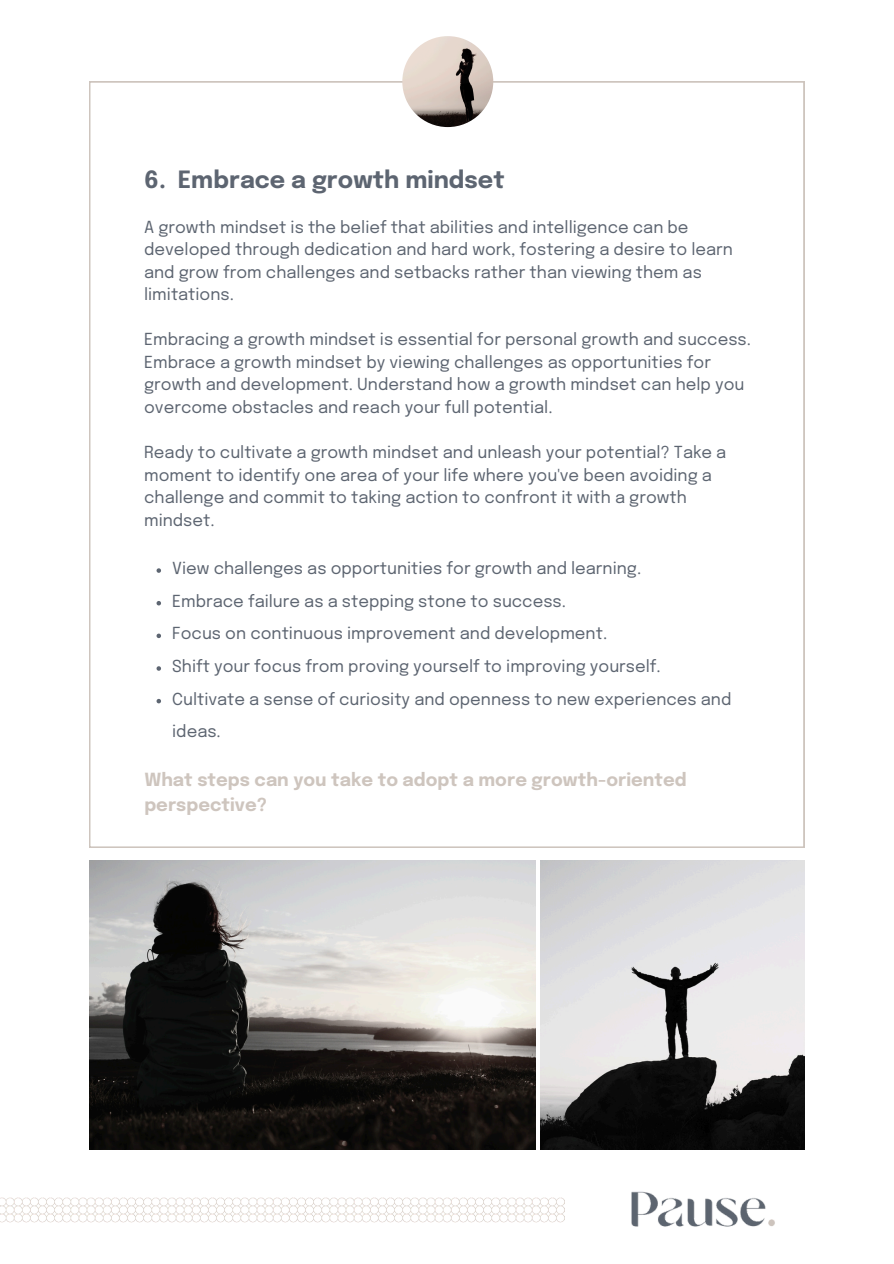
<style>
.page{position:relative;width:894px;height:1264px;background:#fff}
.page>*{position:absolute;margin:0;border:0;box-sizing:border-box;transform-origin:0 0}
.t1{font:700 23.7px "Epilogue";color:#5d6571}
.t2{font:700 18px/24.8px "Epilogue";color:#cec5be}
.t3{font:16.5px/22.5px "Epilogue";color:#5d6571}
</style>
<div class="page">
<svg style="left:89px;top:82px;width:715px;height:765px"></svg>
<svg style="left:156px;top:568px;width:5px;height:5px"></svg>
<svg style="left:156px;top:601px;width:5px;height:4px"></svg>
<svg style="left:156px;top:633px;width:5px;height:5px"></svg>
<svg style="left:156px;top:666px;width:5px;height:4px"></svg>
<svg style="left:156px;top:699px;width:5px;height:4px"></svg>
<img style="left:631px;top:1191px;width:144px;height:36px">
<img style="left:89px;top:860px;width:446px;height:289px">
<img style="left:540px;top:860px;width:264px;height:289px">
<img style="left:402px;top:36px;width:91px;height:91px;border-radius:50%">
<img style="left:0;top:1197px;width:564px;height:26px">
<p class="t1" style="left:144px;top:169px;width:362px">6. Embrace a growth mindset</p>
<p class="t3" style="left:144px;top:217px;width:590px">A growth mindset is the belief that abilities and intelligence can be developed through dedication and hard work, fostering a desire to learn and grow from challenges and setbacks rather than viewing them as limitations.</p>
<h2 class="t3" style="left:144px;top:329px;width:608px">Embracing a growth mindset is essential for personal growth and success.<br>Embrace a growth mindset by viewing challenges as opportunities for growth and development. Understand how a growth mindset can help you overcome obstacles and reach your full potential.</h2>
<p class="t3" style="left:144px;top:442px;width:583px">Ready to cultivate a growth mindset and unleash your potential? Take a moment to identify one area of your life where you've been avoiding a challenge and commit to taking action to confront it with a growth mindset.</p>
<p class="t3" style="left:172px;top:558px;width:470px">View challenges as opportunities for growth and learning.</p>
<h1 class="t3" style="left:172px;top:590px;width:395px">Embrace failure as a stepping stone to success.</h1>
<p class="t3" style="left:172px;top:623px;width:436px">Focus on continuous improvement and development.</p>
<p class="t3" style="left:172px;top:656px;width:490px">Shift your focus from proving yourself to improving yourself.</p>
<p class="t3" style="left:172px;top:683px;width:560px;line-height:32.7px">Cultivate a sense of curiosity and openness to new experiences and ideas.</p>
<p class="t2" style="left:144px;top:769px;width:543px">What steps can you take to adopt a more growth-oriented perspective?</p>
</div>
